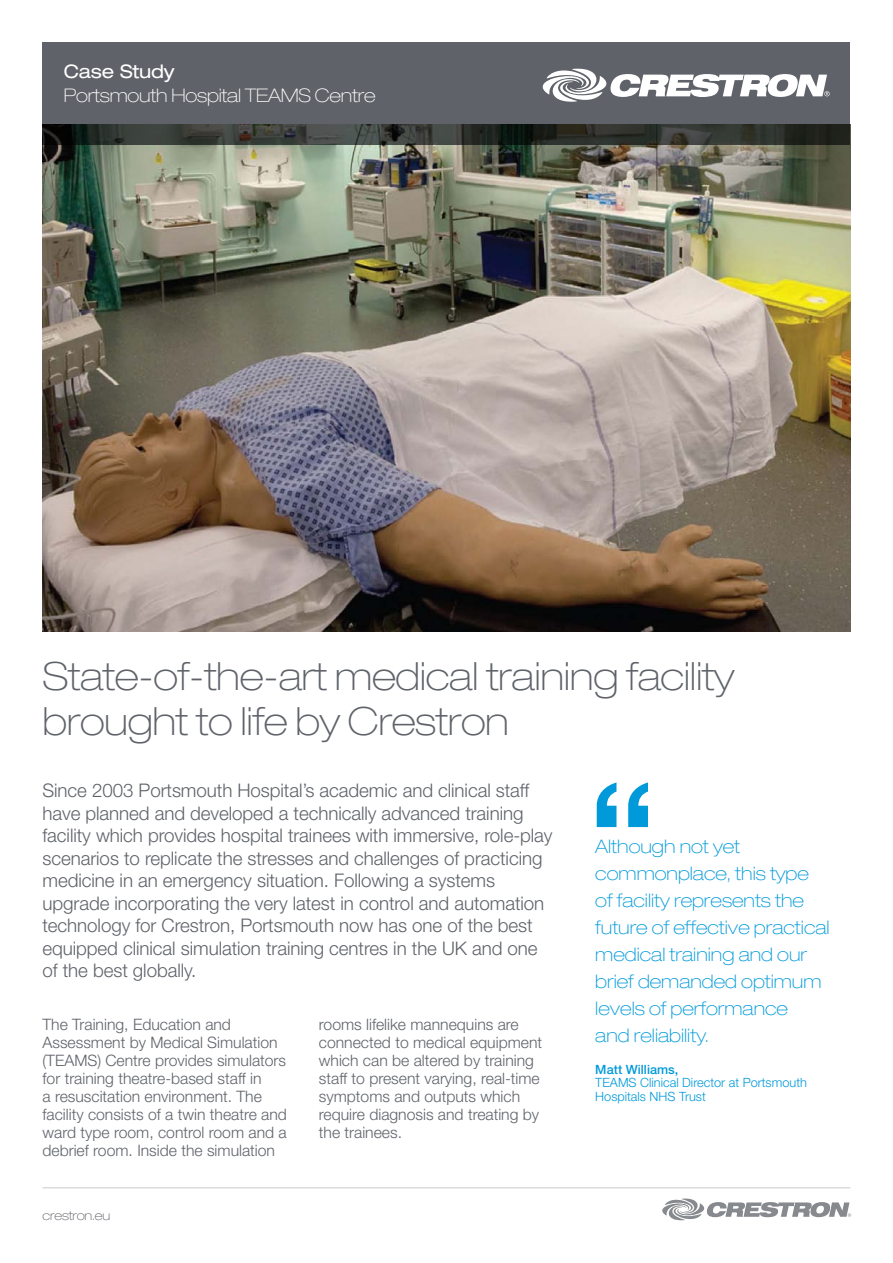
<style>
.page{position:relative;width:893px;height:1263px;background:#fff}
.page>*{position:absolute;margin:0;border:0;box-sizing:border-box;transform-origin:0 0}
.t1{font:100 expanded 39px/45px "Helvetica Neue";letter-spacing:-.01em;color:#5f6369}
.Intro_paragraph{font:300 18.75px/22.5px "Helvetica Neue";letter-spacing:-.005em;color:#5f6369}
.Quote_copy{font:100 expanded 18.75px/27px "Helvetica Neue";color:#009ada}
.Masthead_text{font:100 expanded 18.75px/24px "Helvetica Neue";letter-spacing:-.01em;color:#fff}
.Body_copy{font:300 15.75px/18px "Helvetica Neue";color:#5f6369}
.Quote_annotation{font:300 12.75px/13.5px "Helvetica Neue";color:#009ada}
.Quote_annotation-2{font:500 12.75px "Helvetica Neue";color:#009ada}
.t2{font:100 expanded 12.75px "Helvetica Neue";letter-spacing:-.015em;color:#5f6369}
.s1{font-weight:400}
</style>
<div class="page">
<img style="left:43px;top:145px;width:807px;height:486px">
<svg style="left:43px;top:43px;width:807px;height:102px;background:#53575b"></svg>
<svg style="left:539px;top:67px;width:291px;height:35px"></svg>
<hr style="left:43px;top:1187px;width:807px;height:1px;background:#c7cacc">
<svg style="left:662px;top:1198px;width:189px;height:23px"></svg>
<svg style="left:597px;top:782px;width:51px;height:45px"></svg>
<p class="Masthead_text" style="left:64px;top:60px;width:313px"><span class="s1">Case Study<br></span>Portsmouth Hospital TEAMS Centre</p>
<p class="t1" style="left:43px;top:653px;width:693px">State-of-the-art medical training facility brought to life by Crestron</p>
<p class="Intro_paragraph" style="left:43px;top:779px;width:512px">Since 2003 Portsmouth Hospital’s academic and clinical staff have planned and developed a technically advanced training facility which provides hospital trainees with immersive, role-play scenarios to replicate the stresses and challenges of practicing medicine in an emergency situation. Following a systems upgrade incorporating the very latest in control and automation technology for Crestron, Portsmouth now has one of the best equipped clinical simulation training centres in the UK and one of the best globally.</p>
<p class="Body_copy" style="left:43px;top:1014px;width:246px">The Training, Education and Assessment by Medical Simulation (TEAMS) Centre provides simulators for training theatre-based staff in<br>a resuscitation environment. The facility consists of a twin theatre and ward type room, control room and a debrief room. Inside the simulation</p>
<p class="Body_copy" style="left:319px;top:1014px;width:225px">rooms lifelike mannequins are connected to medical equipment which can be altered by training staff to present varying, real-time symptoms and outputs which require diagnosis and treating by the trainees.</p>
<p class="t2" style="left:43px;top:1208px;width:69px">crestron.eu</p>
<p class="Quote_copy" style="left:595px;top:833px;width:236px">Although not yet commonplace, this type of facility represents the future of effective practical medical training and our brief demanded optimum levels of performance<br>and reliability.</p>
<p class="Quote_annotation-2" style="left:595px;top:1061px;width:85px">Matt Williams,</p>
<p class="Quote_annotation" style="left:595px;top:1076px;width:213px">TEAMS Clinical Director at Portsmouth<br>Hospitals NHS Trust</p>
</div>
